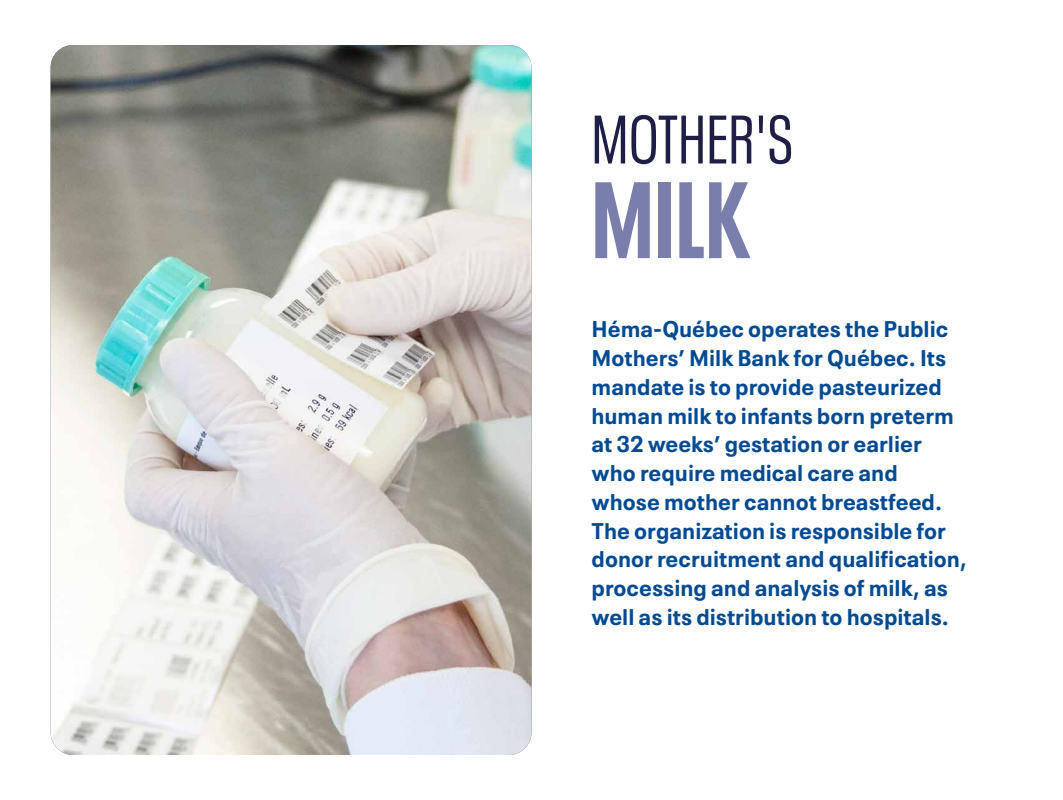
<style>
.page{position:relative;width:1063px;height:800px;background:#fff}
.page>*{position:absolute;margin:0;border:0;box-sizing:border-box;transform-origin:0 0}
.t1{font:700 condensed 107.44px "Neue Plak";color:#7a7ead}
.t2{font:condensed 67.88px "Neue Plak";letter-spacing:.01em;color:#1e1e47}
.t3{font:700 22.5px/28.8px "Neue Plak Text";color:#004a93}
</style>
<div class="page">
<img style="left:51px;top:45px;width:480px;height:710px">
<h2 class="t2" style="left:591px;top:93px;width:203px">MOTHER'S</h2>
<h1 class="t1" style="left:591px;top:144px;width:160px">MILK</h1>
<p class="t3" style="left:591px;top:312px;width:377px">Héma‑Québec operates the Public Mothers’ Milk Bank for Québec. Its mandate is to provide pasteurized human milk to infants born preterm at 32 weeks’ gestation or earlier who require medical care and whose mother cannot breastfeed.<br>The organization is responsible for donor recruitment and qualification, processing and analysis of milk, as well as its distribution to hospitals.</p>
</div>
